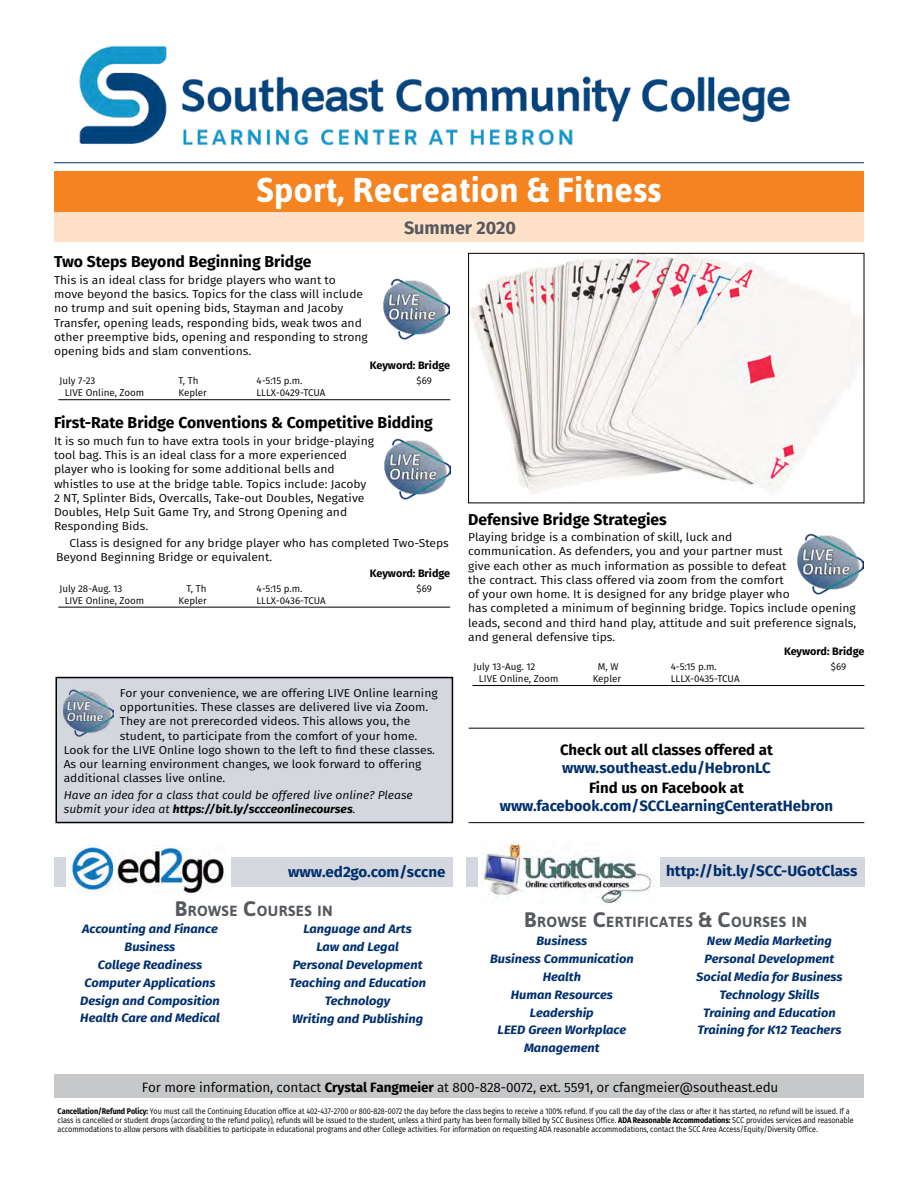
<style>
.page{position:relative;width:918px;height:1188px;background:#fff}
.page>*{position:absolute;margin:0;border:0;box-sizing:border-box;transform-origin:0 0}
.t1{font:700 34.5px "Asap";color:#fff}
.t2{font:700 18px "Fira Sans";color:#565a5f}
.t3{font:700 15.75px "Fira Sans";color:#000}
.t4{font:700 15px/18px "Fira Sans";color:#002f6e;text-align:center}
.t5{font:700 15px/18px "Fira Sans";color:#000}
.OL_website{font:700 14.85px "Fira Sans";color:#002f6e}
.Job_Enhancement_Ad_H{font:700 14.7px "Asap";letter-spacing:.03em;color:#565a5f}
.t6{font:13.5px "Fira Sans";letter-spacing:-.01em;color:#000}
.OL_topics{font:italic 700 12.15px "Fira Sans";color:#002f6e;scale:1.06 1}
.OL_Ed2Go_topics{font:italic 700 12.15px "Fira Sans";color:#002f6e;scale:1.06 1}
.class_description{font:11.55px/14.2px "Fira Sans";color:#000;scale:1.06 1}
.class_description-2{font:italic 11.55px/14.2px "Fira Sans";color:#000;scale:1.06 1}
.class_details{font:11.55px/14.2px "Fira Sans";color:#000;scale:1.06 1}
.keyword{font:700 10.8px "Fira Sans";color:#000}
.logistics{font:9.75px "Fira Sans";color:#000}
.t7{font:8.25px/9px "Fira Sans";letter-spacing:-.01em;color:#000;scale:.88 1}
.s1{font-weight:700}
.s2{color:#002f6e}
.s3{color:#000}
.s4{font-size:21px}
</style>
<div class="page">
<hr style="left:54px;top:162px;width:810px;height:1px;background:#002f6e">
<div style="left:54px;top:171px;width:810px;height:41px;background:#f58320"></div>
<div style="left:54px;top:212px;width:810px;height:30px;background:#fee1c6"></div>
<div style="left:466px;top:857px;width:398px;height:29px;background:#d4d7de"></div>
<img style="left:478px;top:842px;width:181px;height:63px">
<div style="left:54px;top:857px;width:398px;height:29px;background:#d4d7de"></div>
<div style="left:66px;top:846px;width:165px;height:48px;background:#fff"></div>
<img style="left:71px;top:847px;width:155px;height:47px">
<div style="left:54px;top:1074px;width:810px;height:24px;background:#c7c8ca"></div>
<img style="left:79px;top:46px;width:711px;height:100px">
<hr style="left:58px;top:399px;width:392px;height:1px;background:#000">
<hr style="left:58px;top:607px;width:392px;height:1px;background:#000">
<hr style="left:473px;top:685px;width:391px;height:1px;background:#000">
<img style="left:383px;top:278px;width:66px;height:62px">
<img style="left:385px;top:438px;width:66px;height:62px">
<img style="left:797px;top:533px;width:66px;height:62px">
<div style="left:56px;top:678px;width:396px;height:145px;background:#d4d7de"></div>
<div style="left:56px;top:677px;width:397px;height:146px;border:2px solid #000"></div>
<img style="left:63px;top:689px;width:50px;height:48px">
<hr style="left:469px;top:728px;width:395px;height:1px;background:#000">
<hr style="left:469px;top:822px;width:395px;height:1px;background:#000">
<svg style="left:468px;top:253px;width:397px;height:251px"></svg>
<p class="t1" style="left:256px;top:167px;width:407px">Sport, Recreation &amp; Fitness</p>
<p class="t2" style="left:404px;top:212px;width:114px">Summer 2020</p>
<p class="t3" style="left:54px;top:249px;width:259px">Two Steps Beyond Beginning Bridge</p>
<p class="class_description" style="left:54px;top:272px;width:297px">This is an ideal class for bridge players who want to move beyond the basics. Topics for the class will include no trump and suit opening bids, Stayman and Jacoby Transfer, opening leads, responding bids, weak twos and other preemptive bids, opening and responding to strong opening bids and slam conventions.</p>
<p class="keyword" style="left:370px;top:357px;width:82px">Keyword: Bridge</p>
<p class="logistics" style="left:59px;top:374px;width:38px">July 7-23</p>
<p class="logistics" style="left:179px;top:374px;width:22px">T, Th</p>
<p class="logistics" style="left:257px;top:374px;width:48px">4-5:15 p.m.</p>
<p class="logistics" style="left:417px;top:374px;width:17px">$69</p>
<p class="logistics" style="left:65px;top:386px;width:81px">LIVE Online, Zoom</p>
<p class="logistics" style="left:179px;top:386px;width:30px">Kepler</p>
<p class="logistics" style="left:256px;top:386px;width:70px">LLLX-0429-TCUA</p>
<p class="t3" style="left:54px;top:410px;width:380px">First-Rate Bridge Conventions &amp; Competitive Bidding</p>
<p class="class_description" style="left:54px;top:433px;width:303px">It is so much fun to have extra tools in your bridge-playing tool bag. This is an ideal class for a more experienced player who is looking for some additional bells and whistles to use at the bridge table. Topics include: Jacoby 2 NT, Splinter Bids, Overcalls, Take-out Doubles, Negative Doubles, Help Suit Game Try, and Strong Opening and Responding Bids.</p>
<p class="class_details" style="left:56px;top:535px;width:372px;text-indent:14px">Class is designed for any bridge player who has completed Two-Steps<br>Beyond Beginning Bridge or equivalent.</p>
<p class="keyword" style="left:370px;top:564px;width:82px">Keyword: Bridge</p>
<p class="logistics" style="left:59px;top:581px;width:65px">July 28-Aug. 13</p>
<p class="logistics" style="left:186px;top:581px;width:22px">T, Th</p>
<p class="logistics" style="left:257px;top:581px;width:48px">4-5:15 p.m.</p>
<p class="logistics" style="left:417px;top:581px;width:17px">$69</p>
<p class="logistics" style="left:65px;top:593px;width:81px">LIVE Online, Zoom</p>
<p class="logistics" style="left:179px;top:593px;width:30px">Kepler</p>
<p class="logistics" style="left:256px;top:593px;width:71px">LLLX-0436-TCUA</p>
<p class="class_description" style="left:120px;top:686px;width:301px">For your convenience, we are offering LIVE Online learning</p>
<p class="class_description" style="left:120px;top:700px;width:293px">opportunities. These classes are delivered live via Zoom.</p>
<p class="class_description" style="left:120px;top:714px;width:276px">They are not prerecorded videos. This allows you, the</p>
<p class="class_description" style="left:120px;top:728px;width:282px">student, to participate from the comfort of your home.</p>
<p class="class_description" style="left:64px;top:743px;width:352px">Look for the LIVE Online logo shown to the left to find these classes.</p>
<p class="class_description" style="left:64px;top:757px;width:339px">As our learning environment changes, we look forward to offering</p>
<p class="class_description" style="left:64px;top:771px;width:154px">additional classes live online.</p>
<p class="class_description-2" style="left:64px;top:788px;width:331px">Have an idea for a class that could be offered live online? Please submit your idea at <span class="s1">https://bit.ly/sccceonlinecourses</span>.</p>
<p class="t3" style="left:468px;top:506px;width:200px">Defensive Bridge Strategies</p>
<p class="class_description" style="left:468px;top:530px;width:368px">Playing bridge is a combination of skill, luck and<br>communication. As defenders, you and your partner must<br>give each other as much information as possible to defeat<br>the contract. This class offered via zoom from the comfort<br>of your own home. It is designed for any bridge player who<br>has completed a minimum of beginning bridge. Topics include opening leads, second and third hand play, attitude and suit preference signals, and general defensive tips.</p>
<p class="keyword" style="left:784px;top:642px;width:82px">Keyword: Bridge</p>
<p class="logistics" style="left:474px;top:659px;width:63px">July 13-Aug. 12</p>
<p class="logistics" style="left:598px;top:659px;width:22px">M, W</p>
<p class="logistics" style="left:671px;top:659px;width:48px">4-5:15 p.m.</p>
<p class="logistics" style="left:831px;top:659px;width:17px">$69</p>
<p class="logistics" style="left:479px;top:671px;width:81px">LIVE Online, Zoom</p>
<p class="logistics" style="left:593px;top:671px;width:30px">Kepler</p>
<p class="logistics" style="left:671px;top:671px;width:70px">LLLX-0435-TCUA</p>
<p class="t5" style="left:560px;top:739px;width:214px">Check out all classes offered at <span class="s2">www.southeast.edu/HebronLC</span></p>
<p class="t4" style="left:500px;top:778px;width:335px"><span class="s3">Find us on Facebook at </span>www.facebook.com/SCCLearningCenteratHebron</p>
<p class="OL_website" style="left:288px;top:859px;width:159px">www.ed2go.com/sccne</p>
<p class="Job_Enhancement_Ad_H" style="left:175px;top:901px;width:159px"><span class="s4">B</span>ROWSE <span class="s4">C</span>OURSES IN</p>
<p class="OL_Ed2Go_topics" style="left:82px;top:919px;width:130px">Accounting and Finance</p>
<p class="OL_Ed2Go_topics" style="left:125px;top:937px;width:49px">Business</p>
<p class="OL_Ed2Go_topics" style="left:98px;top:955px;width:100px">College Readiness</p>
<p class="OL_Ed2Go_topics" style="left:85px;top:972px;width:125px">Computer Applications</p>
<p class="OL_Ed2Go_topics" style="left:80px;top:990px;width:133px">Design and Composition</p>
<p class="OL_Ed2Go_topics" style="left:80px;top:1008px;width:133px">Health Care and Medical</p>
<p class="OL_Ed2Go_topics" style="left:303px;top:919px;width:104px">Language and Arts</p>
<p class="OL_Ed2Go_topics" style="left:316px;top:937px;width:79px">Law and Legal</p>
<p class="OL_Ed2Go_topics" style="left:293px;top:955px;width:124px">Personal Development</p>
<p class="OL_Ed2Go_topics" style="left:289px;top:972px;width:131px">Teaching and Education</p>
<p class="OL_Ed2Go_topics" style="left:325px;top:990px;width:63px">Technology</p>
<p class="OL_Ed2Go_topics" style="left:292px;top:1008px;width:125px">Writing and Publishing</p>
<p class="OL_website" style="left:666px;top:859px;width:193px">http://bit.ly/SCC-UGotClass</p>
<p class="Job_Enhancement_Ad_H" style="left:524px;top:912px;width:284px"><span class="s4">B</span>ROWSE <span class="s4">C</span>ERTIFICATES <span class="s4">&amp; C</span>OURSES IN</p>
<p class="OL_topics" style="left:537px;top:931px;width:49px">Business</p>
<p class="OL_topics" style="left:490px;top:949px;width:137px">Business Communication</p>
<p class="OL_topics" style="left:543px;top:966px;width:38px">Health</p>
<p class="OL_topics" style="left:511px;top:984px;width:98px">Human Resources</p>
<p class="OL_topics" style="left:530px;top:1002px;width:62px">Leadership</p>
<p class="OL_topics" style="left:498px;top:1020px;width:123px">LEED Green Workplace</p>
<p class="OL_topics" style="left:524px;top:1038px;width:73px">Management</p>
<p class="OL_topics" style="left:707px;top:931px;width:119px">New Media Marketing</p>
<p class="OL_topics" style="left:705px;top:949px;width:124px">Personal Development</p>
<p class="OL_topics" style="left:696px;top:966px;width:140px">Social Media for Business</p>
<p class="OL_topics" style="left:719px;top:984px;width:96px">Technology Skills</p>
<p class="OL_topics" style="left:703px;top:1002px;width:127px">Training and Education</p>
<p class="OL_topics" style="left:698px;top:1020px;width:137px">Training for K12 Teachers</p>
<p class="t6" style="left:142px;top:1077px;width:638px">For more information, contact <span class="s1">Crystal Fangmeier</span> at 800-828-0072, ext. 5591, or cfangmeier@southeast.edu</p>
<p class="t7" style="left:58px;top:1107px;width:906px"><span class="s1">Cancellation/Refund Policy:</span> You must call the Continuing Education office at 402-437-2700 or 800-828-0072 the day before the class begins to receive a 100% refund. If you call the day of the class or after it has started, no refund will be issued. If a class is cancelled or student drops (according to the refund policy), refunds will be issued to the student, unless a third party has been formally billed by SCC Business Office. <span class="s1">ADA Reasonable Accommodations:</span> SCC provides services and reasonable accommodations to allow persons with disabilities to participate in educational programs and other College activities. For information on requesting ADA reasonable accommodations, contact the SCC Area Access/Equity/Diversity Office.</p>
</div>
